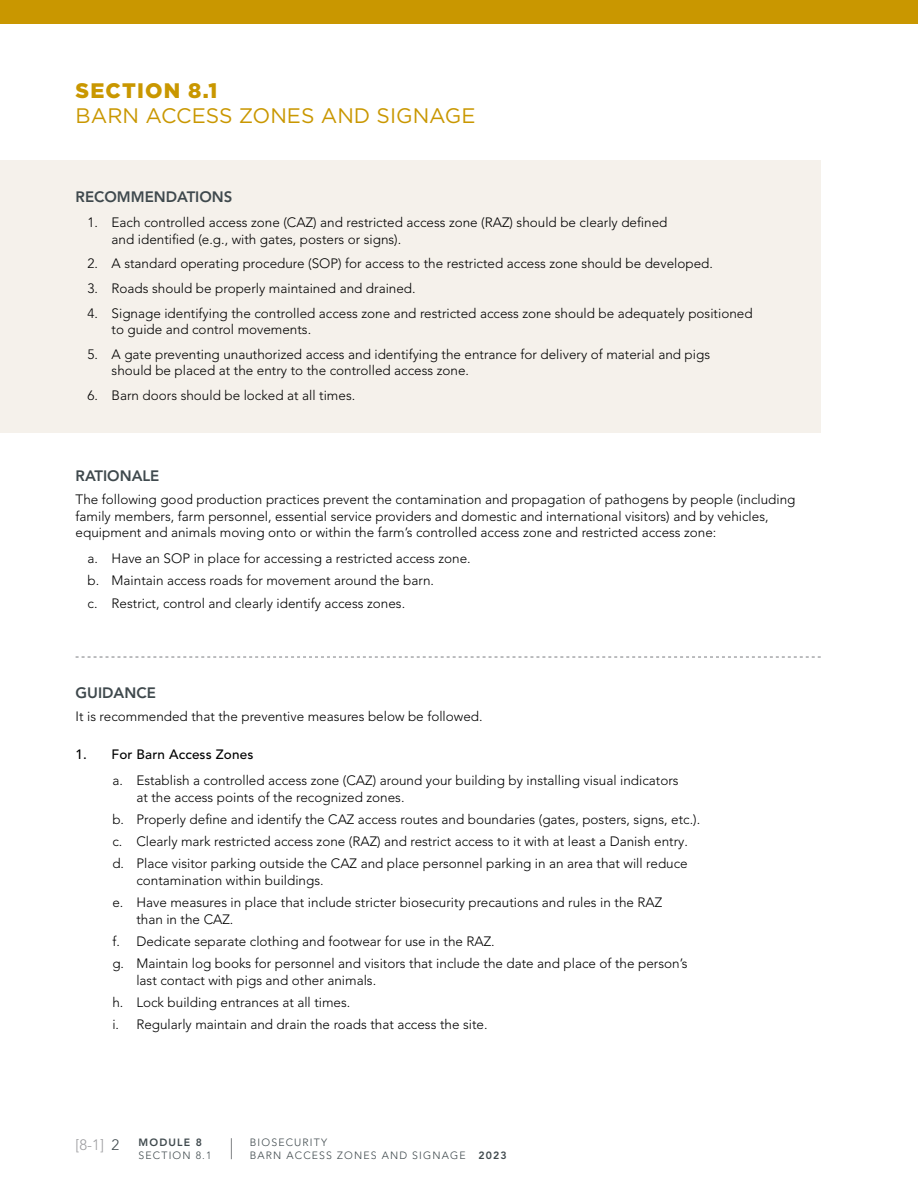
<style>
.page{position:relative;width:918px;height:1188px;background:#fff}
.page>*{position:absolute;margin:0;border:0;box-sizing:border-box;transform-origin:0 0}
.t1{font:21px "Gotham";color:#c99700}
.t2{font:900 21px "Gotham";letter-spacing:.055em;color:#c99700}
.t3{font:800 15px "Avenir LT Pro";color:#3f494d}
.t4{font:300 15px "Avenir LT Pro";color:#9e9ea1}
.t5{font:300 13.5px/22.2px "Avenir LT Pro";color:#000}
.t6{font:500 13.5px "Avenir LT Pro";letter-spacing:.01em;color:#000}
.t7{font:300 10.5px/12.6px "Avenir LT Pro";letter-spacing:.11em;color:#3f494d}
.t8{font:800 10.5px "Avenir LT Pro";letter-spacing:.11em;color:#3f494d}
.s1{color:#3f494d}
.s2{font-weight:800}
</style>
<div class="page">
<div style="left:0;top:0;width:918px;height:24px;background:#c99700"></div>
<svg style="left:231px;top:1138px;width:1px;height:21px"></svg>
<div style="left:0;top:161px;width:821px;height:74px;background:#f5f1eb"></div>
<div style="left:0;top:229px;width:821px;height:72px;background:#f5f1eb"></div>
<div style="left:0;top:278px;width:821px;height:89px;background:#f5f1eb"></div>
<div style="left:0;top:360px;width:821px;height:73px;background:#f5f1eb"></div>
<svg style="left:76px;top:657px;width:745px;height:1px"></svg>
<h1 class="t2" style="left:76px;top:76px;width:143px">SECTION 8.1</h1>
<h1 class="t1" style="left:76px;top:102px;width:401px">BARN ACCESS ZONES AND SIGNAGE</h1>
<p class="t3" style="left:76px;top:188px;width:158px">RECOMMENDATIONS</p>
<p class="t5" style="left:112px;top:214px;width:557px;line-height:16.5px;text-indent:-24px">1. Each controlled access zone (CAZ) and restricted access zone (RAZ) should be clearly defined and identified (e.g., with gates, posters or signs).</p>
<p class="t5" style="left:88px;top:253px;width:627px">2. A standard operating procedure (SOP) for access to the restricted access zone should be developed.</p>
<p class="t5" style="left:88px;top:277px;width:330px">3. Roads should be properly maintained and drained.</p>
<p class="t5" style="left:112px;top:305px;width:643px;line-height:16.5px;text-indent:-24px">4. Signage identifying the controlled access zone and restricted access zone should be adequately positioned to guide and control movements.</p>
<p class="t5" style="left:112px;top:346px;width:600px;line-height:16.5px;text-indent:-24px">5. A gate preventing unauthorized access and identifying the entrance for delivery of material and pigs should be placed at the entry to the controlled access zone.</p>
<p class="t5" style="left:88px;top:384px;width:269px">6. Barn doors should be locked at all times.</p>
<p class="t3" style="left:76px;top:467px;width:85px">RATIONALE</p>
<p class="t5" style="left:76px;top:491px;width:721px;line-height:16.5px">The following good production practices prevent the contamination and propagation of pathogens by people (including family members, farm personnel, essential service providers and domestic and international visitors) and by vehicles, equipment and animals moving onto or within the farm’s controlled access zone and restricted access zone:</p>
<p class="t5" style="left:88px;top:547px;width:385px">a. Have an SOP in place for accessing a restricted access zone. b. Maintain access roads for movement around the barn.<br>c. Restrict, control and clearly identify access zones.</p>
<p class="t3" style="left:76px;top:684px;width:82px">GUIDANCE</p>
<p class="t5" style="left:76px;top:705px;width:409px">It is recommended that the preventive measures below be followed.</p>
<p class="t6" style="left:76px;top:747px;width:179px">1. For Barn Access Zones</p>
<p class="t5" style="left:136px;top:772px;width:544px;line-height:16.5px;text-indent:-24px">a. Establish a controlled access zone (CAZ) around your building by installing visual indicators at the access points of the recognized zones.</p>
<p class="t5" style="left:112px;top:808px;width:589px">b. Properly define and identify the CAZ access routes and boundaries (gates, posters, signs, etc.). c. Clearly mark restricted access zone (RAZ) and restrict access to it with at least a Danish entry. d. Place visitor parking outside the CAZ and place personnel parking in an area that will reduce</p>
<p class="t5" style="left:112px;top:869px;width:551px;text-indent:24px">contamination within buildings.<br>e. Have measures in place that include stricter biosecurity precautions and rules in the RAZ</p>
<p class="t5" style="left:112px;top:908px;width:577px;text-indent:24px">than in the CAZ.<br>f. Dedicate separate clothing and footwear for use in the RAZ.<br>g. Maintain log books for personnel and visitors that include the date and place of the person’s</p>
<p class="t5" style="left:112px;top:969px;width:377px;text-indent:24px">last contact with pigs and other animals.<br>h. Lock building entrances at all times.<br>i. Regularly maintain and drain the roads that access the site.</p>
<p class="t4" style="left:76px;top:1136px;width:45px">[8-1] <span class="s1">2</span></p>
<p class="t8" style="left:139px;top:1136px;width:65px">MODULE 8</p>
<p class="t7" style="left:139px;top:1149px;width:75px">SECTION 8.1</p>
<p class="t7" style="left:250px;top:1136px;width:258px">BIOSECURITY<br>BARN ACCESS ZONES AND SIGNAGE <span class="s2">2023</span></p>
</div>
